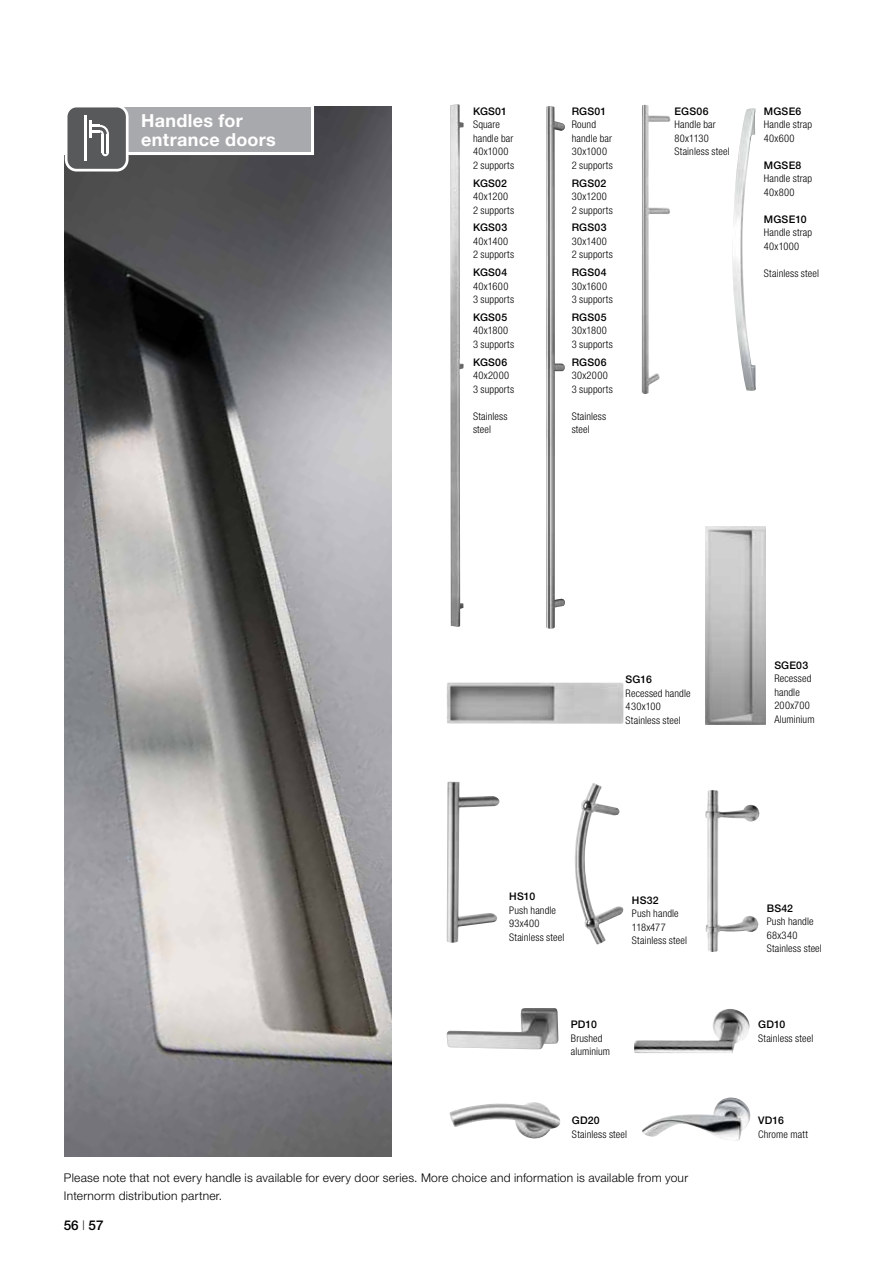
<style>
.page{position:relative;width:893px;height:1263px;background:#fff}
.page>*{position:absolute;margin:0;border:0;box-sizing:border-box;transform-origin:0 0}
.t1{font:700 18px/19.5px "Helvetica Neue LT Pro";letter-spacing:.02em;color:#fff}
.t2{font:500 13.5px "Helvetica Neue LT Pro";color:#000}
.t3{font:300 12px/18px "Helvetica Neue LT Pro";letter-spacing:.02em;color:#000}
.t4{font:300 condensed 10.5px/13.5px "Helvetica Neue LT Pro";letter-spacing:.015em;color:#000}
.t5{font:500 10.5px "Helvetica Neue LT Pro";letter-spacing:.02em;color:#000}
.s1{font-weight:100}
</style>
<div class="page">
<img style="left:64px;top:107px;width:328px;height:1050px">
<div style="left:66px;top:106px;width:61px;height:64px;background:#58595b;border-radius:11px"></div>
<div style="left:65px;top:105px;width:64px;height:66px;border:3px solid #fff;border-radius:11px"></div>
<hr style="left:84px;top:115px;width:3px;height:46px;background:#fff">
<svg style="left:64px;top:105px;width:251px;height:51px"></svg>
<img style="left:450px;top:104px;width:14px;height:523px">
<img style="left:546px;top:106px;width:19px;height:523px">
<img style="left:642px;top:105px;width:29px;height:289px">
<img style="left:732px;top:108px;width:24px;height:283px">
<img style="left:706px;top:526px;width:60px;height:198px">
<img style="left:447px;top:682px;width:176px;height:42px">
<img style="left:574px;top:783px;width:49px;height:161px">
<img style="left:447px;top:782px;width:52px;height:161px">
<img style="left:705px;top:790px;width:54px;height:162px">
<img style="left:449px;top:1102px;width:111px;height:37px">
<img style="left:642px;top:1097px;width:108px;height:44px">
<img style="left:634px;top:1009px;width:115px;height:44px">
<img style="left:447px;top:1008px;width:111px;height:41px">
<h1 class="t1" style="left:141px;top:110px;width:136px">Handles for entrance doors</h1>
<p class="t5" style="left:473px;top:105px;width:36px">KGS01</p>
<p class="t4" style="left:473px;top:118px;width:43px">Square handle bar<br>40x1000<br>2 supports</p>
<p class="t5" style="left:473px;top:177px;width:36px">KGS02</p>
<p class="t4" style="left:473px;top:190px;width:43px">40x1200<br>2 supports</p>
<p class="t5" style="left:473px;top:221px;width:36px">KGS03</p>
<p class="t4" style="left:473px;top:234px;width:43px">40x1400<br>2 supports</p>
<p class="t5" style="left:473px;top:266px;width:36px">KGS04</p>
<p class="t4" style="left:473px;top:279px;width:43px">40x1600<br>3 supports</p>
<p class="t5" style="left:473px;top:311px;width:36px">KGS05</p>
<p class="t4" style="left:473px;top:324px;width:43px">40x1800<br>3 supports</p>
<p class="t5" style="left:473px;top:356px;width:36px">KGS06</p>
<p class="t4" style="left:473px;top:369px;width:43px">40x2000<br>3 supports</p>
<p class="t4" style="left:473px;top:409px;width:36px">Stainless steel</p>
<p class="t5" style="left:572px;top:105px;width:36px">RGS01</p>
<p class="t4" style="left:572px;top:118px;width:43px">Round handle bar<br>30x1000<br>2 supports</p>
<p class="t5" style="left:572px;top:177px;width:36px">RGS02</p>
<p class="t4" style="left:572px;top:190px;width:43px">30x1200<br>2 supports</p>
<p class="t5" style="left:572px;top:221px;width:36px">RGS03</p>
<p class="t4" style="left:572px;top:234px;width:43px">30x1400<br>2 supports</p>
<p class="t5" style="left:572px;top:266px;width:36px">RGS04</p>
<p class="t4" style="left:572px;top:279px;width:43px">30x1600<br>3 supports</p>
<p class="t5" style="left:572px;top:311px;width:36px">RGS05</p>
<p class="t4" style="left:572px;top:324px;width:43px">30x1800<br>3 supports</p>
<p class="t5" style="left:572px;top:356px;width:36px">RGS06</p>
<p class="t4" style="left:572px;top:369px;width:43px">30x2000<br>3 supports</p>
<p class="t4" style="left:572px;top:409px;width:36px">Stainless steel</p>
<p class="t5" style="left:674px;top:105px;width:35px">EGS06</p>
<p class="t4" style="left:674px;top:118px;width:57px">Handle bar<br>80x1130<br>Stainless steel</p>
<p class="t5" style="left:764px;top:105px;width:39px">MGSE6</p>
<p class="t4" style="left:764px;top:118px;width:50px">Handle strap<br>40x600</p>
<p class="t5" style="left:764px;top:159px;width:39px">MGSE8</p>
<p class="t4" style="left:764px;top:172px;width:50px">Handle strap<br>40x800</p>
<p class="t5" style="left:764px;top:213px;width:44px">MGSE10</p>
<p class="t4" style="left:764px;top:226px;width:50px">Handle strap<br>40x1000</p>
<p class="t4" style="left:764px;top:266px;width:57px">Stainless steel</p>
<p class="t5" style="left:626px;top:673px;width:28px">SG16</p>
<p class="t4" style="left:626px;top:686px;width:66px">Recessed handle<br>430x100<br>Stainless steel</p>
<p class="t5" style="left:774px;top:659px;width:35px">SGE03</p>
<p class="t4" style="left:774px;top:672px;width:42px">Recessed handle<br>200x700<br>Aluminium</p>
<p class="t5" style="left:509px;top:890px;width:28px">HS10</p>
<p class="t4" style="left:509px;top:903px;width:57px">Push handle<br>93x400<br>Stainless steel</p>
<p class="t5" style="left:767px;top:901px;width:28px">BS42</p>
<p class="t5" style="left:632px;top:893px;width:28px">HS32</p>
<p class="t4" style="left:632px;top:907px;width:57px">Push handle<br>118x477<br>Stainless steel</p>
<p class="t4" style="left:767px;top:915px;width:57px">Push handle<br>68x340<br>Stainless steel</p>
<p class="t5" style="left:571px;top:1018px;width:28px">PD10</p>
<p class="t4" style="left:571px;top:1031px;width:41px">Brushed aluminium</p>
<p class="t5" style="left:572px;top:1114px;width:29px">GD20</p>
<p class="t4" style="left:572px;top:1127px;width:57px">Stainless steel</p>
<p class="t5" style="left:758px;top:1018px;width:29px">GD10</p>
<p class="t4" style="left:758px;top:1031px;width:57px">Stainless steel</p>
<p class="t5" style="left:758px;top:1114px;width:27px">VD16</p>
<p class="t4" style="left:758px;top:1127px;width:51px">Chrome matt</p>
<p class="t3" style="left:64px;top:1168px;width:626px">Please note that not every handle is available for every door series. More choice and information is available from your<br>Internorm distribution partner.</p>
<p class="t2" style="left:64px;top:1217px;width:41px">56 <span class="s1">I</span> 57</p>
</div>
